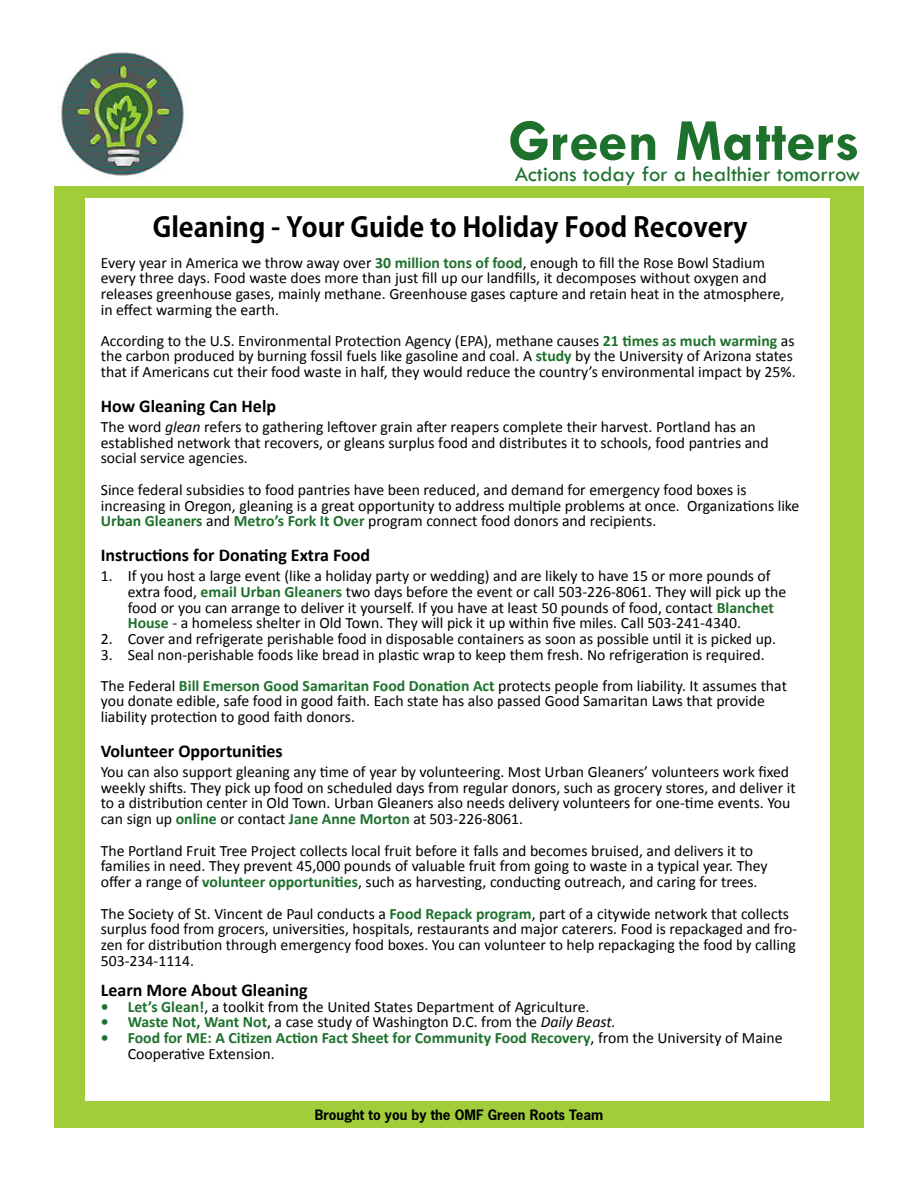
<style>
.page{position:relative;width:918px;height:1188px;background:#fff}
.page>*{position:absolute;margin:0;border:0;box-sizing:border-box;transform-origin:0 0}
.t1{font:700 60px "Tw Cen";color:#1e712d}
.t2{font:700 27px "Koz Go Pro";color:#000}
.t3{font:22.5px "Tw Cen";color:#1e712d}
.t4{font:700 18px "Calibri";color:#000}
.t5{font:15.75px/15.8px "Calibri";color:#000}
.t6{font:700 15.75px/15.8px "Calibri";color:#1e712d}
.t7{font:700 13.5px "News Gothic Std";color:#000}
.s1{font-weight:700;color:#1e712d}
.s2{font-style:italic}
.s3{font-weight:400;color:#000}
</style>
<div class="page">
<div style="left:54px;top:186px;width:810px;height:942px;background:#a1cd3a"></div>
<div style="left:85px;top:198px;width:745px;height:903px;background:#fff"></div>
<img style="left:59px;top:52px;width:127px;height:124px">
<h1 class="t1" style="left:508px;top:105px;width:353px">Green Matters</h1>
<h3 class="t3" style="left:515px;top:160px;width:347px">Actions today for a healthier tomorrow</h3>
<h2 class="t2" style="left:153px;top:210px;width:596px">Gleaning - Your Guide to Holiday Food Recovery</h2>
<p class="t5" style="left:101px;top:254px;width:685px">Every year in America we throw away over <span class="s1">30 million tons of food</span>, enough to fill the Rose Bowl Stadium every three days. Food waste does more than just fill up our landfills, it decomposes without oxygen and releases greenhouse gases, mainly methane. Greenhouse gases capture and retain heat in the atmosphere, in effect warming the earth.</p>
<p class="t5" style="left:101px;top:332px;width:697px">According to the U.S. Environmental Protection Agency (EPA), methane causes <span class="s1">21 times as much warming</span> as the carbon produced by burning fossil fuels like gasoline and coal. A <span class="s1">study</span> by the University of Arizona states that if Americans cut their food waste in half, they would reduce the country’s environmental impact by 25%.</p>
<p class="t4" style="left:101px;top:394px;width:177px">How Gleaning Can Help</p>
<p class="t5" style="left:101px;top:418px;width:670px">The word <span class="s2">glean</span> refers to gathering leftover grain after reapers complete their harvest. Portland has an established network that recovers, or gleans surplus food and distributes it to schools, food pantries and social service agencies.</p>
<p class="t5" style="left:101px;top:481px;width:700px">Since federal subsidies to food pantries have been reduced, and demand for emergency food boxes is increasing in Oregon, gleaning is a great opportunity to address multiple problems at once. Organizations like<br><span class="s1">Urban Gleaners</span> and <span class="s1">Metro’s Fork It Over</span> program connect food donors and recipients.</p>
<p class="t4" style="left:101px;top:544px;width:271px">Instructions for Donating Extra Food</p>
<p class="t5" style="left:128px;top:567px;width:660px;text-indent:-27px">1. If you host a large event (like a holiday party or wedding) and are likely to have 15 or more pounds of extra food, <span class="s1">email Urban Gleaners</span> two days before the event or call 503-226-8061. They will pick up the food or you can arrange to deliver it yourself. If you have at least 50 pounds of food, contact <span class="s1">Blanchet House</span> - a homeless shelter in Old Town. They will pick it up within five miles. Call 503-241-4340.</p>
<p class="t5" style="left:101px;top:630px;width:677px">2. Cover and refrigerate perishable food in disposable containers as soon as possible until it is picked up.</p>
<p class="t5" style="left:101px;top:638px;width:688px;line-height:30.8px">3. Seal non-perishable foods like bread in plastic wrap to keep them fresh. No refrigeration is required.<br>The Federal <span class="s1">Bill Emerson Good Samaritan Food Donation Act</span> protects people from liability. It assumes that</p>
<p class="t5" style="left:101px;top:692px;width:666px">you donate edible, safe food in good faith. Each state has also passed Good Samaritan Laws that provide liability protection to good faith donors.</p>
<p class="t4" style="left:101px;top:739px;width:183px">Volunteer Opportunities</p>
<p class="t5" style="left:101px;top:763px;width:696px">You can also support gleaning any time of year by volunteering. Most Urban Gleaners’ volunteers work fixed weekly shifts. They pick up food on scheduled days from regular donors, such as grocery stores, and deliver it to a distribution center in Old Town. Urban Gleaners also needs delivery volunteers for one-time events. You can sign up <span class="s1">online</span> or contact <span class="s1">Jane Anne Morton</span> at 503-226-8061.</p>
<p class="t5" style="left:101px;top:842px;width:668px">The Portland Fruit Tree Project collects local fruit before it falls and becomes bruised, and delivers it to families in need. They prevent 45,000 pounds of valuable fruit from going to waste in a typical year. They offer a range of <span class="s1">volunteer opportunities</span>, such as harvesting, conducting outreach, and caring for trees.</p>
<p class="t5" style="left:101px;top:905px;width:698px">The Society of St. Vincent de Paul conducts a <span class="s1">Food Repack program</span>, part of a citywide network that collects surplus food from grocers, universities, hospitals, restaurants and major caterers. Food is repackaged and fro&shy;zen for distribution through emergency food boxes. You can volunteer to help repackaging the food by calling 503-234-1114.</p>
<p class="t4" style="left:101px;top:979px;width:208px">Learn More About Gleaning</p>
<p class="t5" style="left:101px;top:998px;width:490px"><span class="s1">• Let’s Glean!</span>, a toolkit from the United States Department of Agriculture.</p>
<p class="t5" style="left:101px;top:1013px;width:516px"><span class="s1">• Waste Not, Want Not</span>, a case study of Washington D.C. from the <span class="s2">Daily Beast.</span></p>
<p class="t6" style="left:128px;top:1029px;width:656px;text-indent:-27px">• Food for ME: A Citizen Action Fact Sheet for Community Food Recovery<span class="s3">, from the University of Maine<br>Cooperative Extension.</span></p>
<p class="t7" style="left:315px;top:1106px;width:290px">Brought to you by the OMF Green Roots Team</p>
</div>
